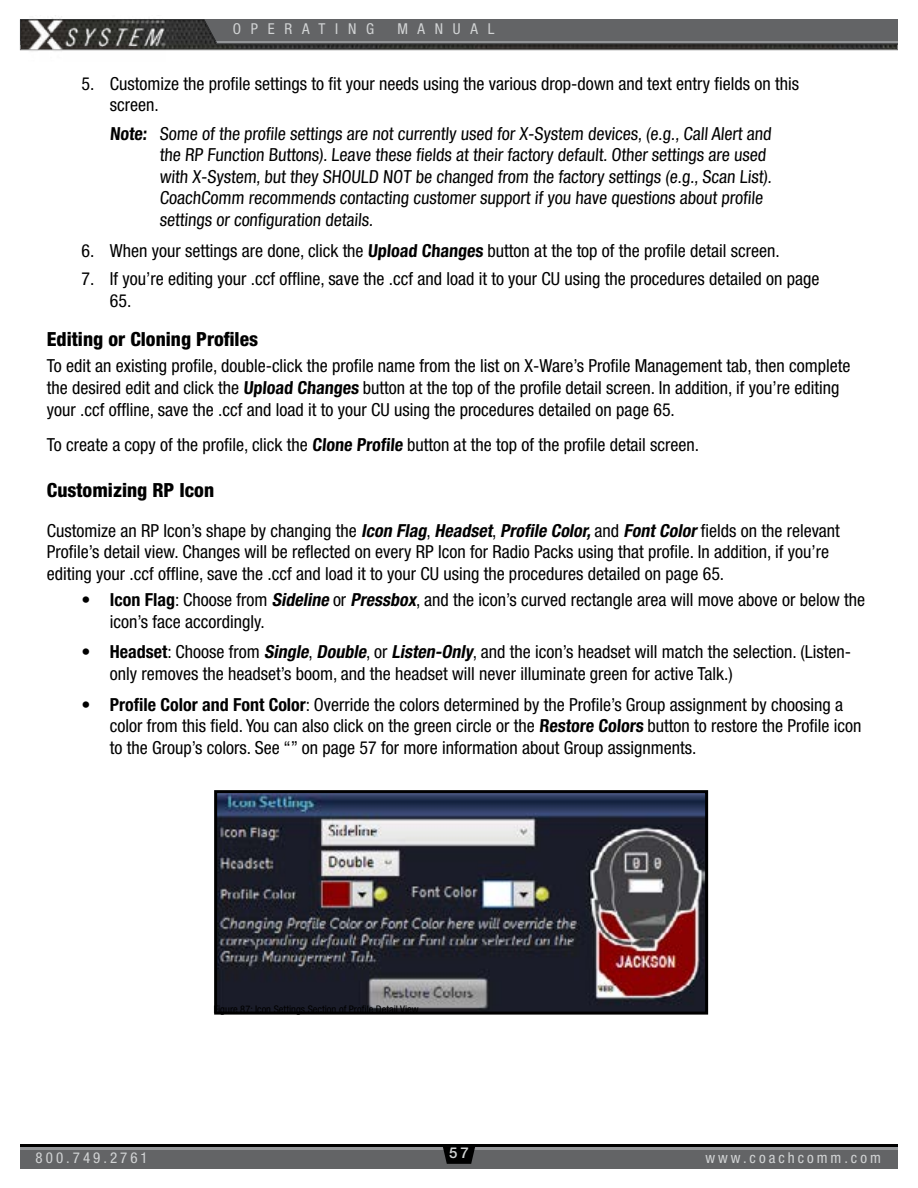
<style>
.page{position:relative;width:918px;height:1188px;background:#fff}
.page>*{position:absolute;margin:0;border:0;box-sizing:border-box;transform-origin:0 0}
.t1{font:800 condensed 19.5px "Helvetica Neue LT Std";color:#000}
.t2{font:condensed 18px/21.6px "Helvetica Neue LT Std";color:#000}
.t3{font:condensed 15px "Helvetica Neue LT Std";letter-spacing:.2em;color:#d1d3d4}
.t4{font:condensed 15px "Helvetica Neue LT Std";letter-spacing:.65em;color:#d1d3d4}
.t5{font:500 15px "Helvetica Neue LT Std";color:#d1d3d4}
.t6{font:condensed 10.5px "Helvetica Neue LT Std";color:#000}
.s1{font-weight:700}
.s2{font-weight:700;font-style:italic}
</style>
<div class="page">
<div style="left:20px;top:1147px;width:878px;height:22px;background:#636466"></div>
<hr style="left:20px;top:1146px;width:878px;height:4px;background:#939598">
<svg style="left:19px;top:15px;width:879px;height:36px;background:#717273"></svg>
<hr style="left:20px;top:1144px;width:878px;height:3px;background:#000">
<svg style="left:443px;top:1147px;width:32px;height:17px"></svg>
<img style="left:28px;top:16px;width:138px;height:35px">
<img style="left:218px;top:794px;width:486px;height:217px">
<div style="left:214px;top:790px;width:494px;height:225px;border:3px solid #000"></div>
<p class="t4" style="left:233px;top:20px;width:143px">OPERATING</p>
<p class="t3" style="left:397px;top:20px;width:99px">MANUAL</p>
<p class="t2" style="left:110px;top:72px;width:691px;text-indent:-28px">5. Customize the profile settings to fit your needs using the various drop-down and text entry fields on this screen.</p>
<p class="t2" style="left:159px;top:122px;width:616px;text-indent:-50px"><span class="s1">Note:</span> Some of the profile settings are not currently used for X-System devices, (e.g., Call Alert and the RP Function Buttons). Leave these fields at their factory default. Other settings are used with X-System, but they SHOULD NOT be changed from the factory settings (e.g., Scan List).<br>CoachComm recommends contacting customer support if you have questions about profile settings or configuration details.</p>
<p class="t2" style="left:81px;top:239px;width:700px">6. When your settings are done, click the <span class="s1">Upload Changes</span> button at the top of the profile detail screen.</p>
<p class="t2" style="left:110px;top:268px;width:711px;text-indent:-28px">7. If you’re editing your .ccf offline, save the .ccf and load it to your CU using the procedures detailed on page<br>65.</p>
<p class="t1" style="left:47px;top:327px;width:213px">Editing or Cloning Profiles</p>
<p class="t2" style="left:47px;top:355px;width:805px">To edit an existing profile, double-click the profile name from the list on X-Ware’s Profile Management tab, then complete the desired edit and click the <span class="s1">Upload Changes</span> button at the top of the profile detail screen. In addition, if you’re editing your .ccf offline, save the .ccf and load it to your CU using the procedures detailed on page 65.</p>
<p class="t2" style="left:47px;top:434px;width:654px">To create a copy of the profile, click the <span class="s1">Clone Profile</span> button at the top of the profile detail screen.</p>
<p class="t1" style="left:47px;top:478px;width:169px">Customizing RP Icon</p>
<p class="t2" style="left:47px;top:520px;width:795px">Customize an RP Icon’s shape by changing the <span class="s2">Icon Flag</span>, <span class="s2">Headset</span>, <span class="s2">Profile Color,</span>and <span class="s2">FontColor</span>fields on the relevant<br>Profile’s detail view. Changes will be reflected on every RP Icon for Radio Packs using that profile. In addition, if you’re editing your .ccf offline, save the .ccf and load it to your CU using the procedures detailed on page 65.</p>
<p class="t2" style="left:110px;top:589px;width:757px;text-indent:-28px">• <span class="s1">Icon Flag</span>: Choose from <span class="s2">Sideline</span> or <span class="s2">Pressbox</span>, and the icon’s curved rectangle area will move above or below the icon’s face accordingly.</p>
<p class="t2" style="left:110px;top:641px;width:743px;text-indent:-28px">• <span class="s1">Headset</span>: Choose from <span class="s2">Single</span>, <span class="s2">Double</span>, or <span class="s2">Listen-Only</span>, and the icon’s headset will match the selection. (Listen&shy;only removes the headset’s boom, and the headset will never illuminate green for active Talk.)</p>
<p class="t2" style="left:110px;top:693px;width:753px;text-indent:-28px">• <span class="s1">Profile Color and Font Color</span>: Override the colors determined by the Profile’s Group assignment by choosing a color from this field. You can also click on the green circle or the <span class="s1">Restore Colors</span> button to restore the Profile icon to the Group’s colors. See “” on page 57 for more information about Group assignments.</p>
<p class="t6" style="left:214px;top:1003px;width:206px">Figure 87: Icon Settings Section of Profile Detail View</p>
<p class="t3" style="left:36px;top:1149px;width:114px">800.749.2761</p>
<p class="t5" style="left:449px;top:1144px;width:21px">57</p>
<p class="t3" style="left:705px;top:1149px;width:177px">www.coachcomm.com</p>
</div>
